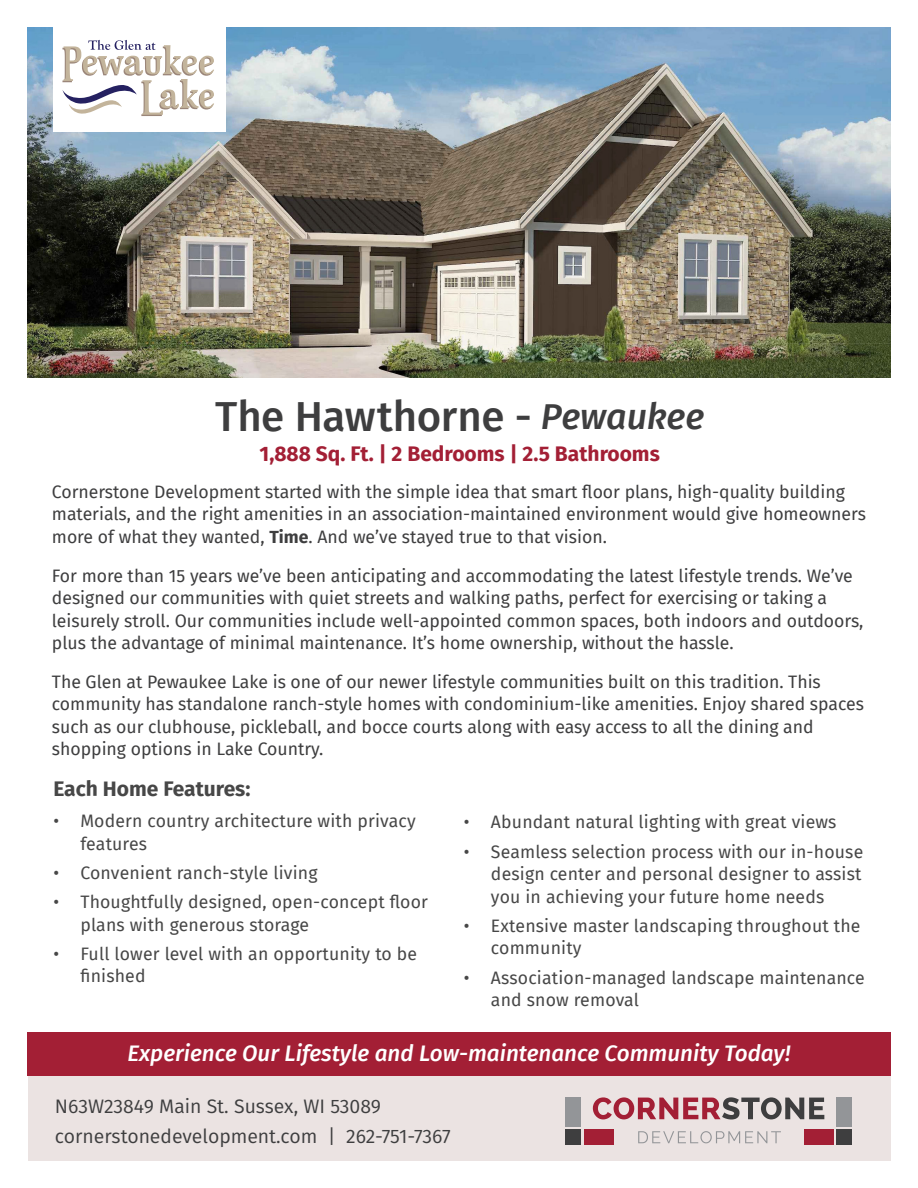
<style>
.page{position:relative;width:918px;height:1188px;background:#fff}
.page>*{position:absolute;margin:0;border:0;box-sizing:border-box;transform-origin:0 0}
.t1{font:500 42px "Fira Sans";letter-spacing:-.01em;color:#3e3e3f}
.t2{font:italic 500 22.5px "Fira Sans";color:#fff}
.t3{font:700 21px "Fira Sans";color:#a31f35}
.t4{font:700 21px "Fira Sans";color:#474747}
.t5{font:19.5px "Fira Sans";color:#3e3e3f}
.t6{font:17.7px/22.5px "Fira Sans";color:#3e3e3f}
.t7{font:17.7px/22.5px "Fira Sans";letter-spacing:.01em;color:#474747}
.s1{font-style:italic;font-size:36px}
.s2{font-weight:700}
</style>
<div class="page">
<div style="left:28px;top:1076px;width:863px;height:85px;background:#ebe3e2"></div>
<div style="left:566px;top:1097px;width:15px;height:29px;background:#939598"></div>
<div style="left:584px;top:1129px;width:29px;height:15px;background:#a31f35"></div>
<div style="left:566px;top:1129px;width:15px;height:15px;background:#3e3e3f"></div>
<div style="left:836px;top:1097px;width:16px;height:29px;background:#939598"></div>
<div style="left:804px;top:1129px;width:29px;height:15px;background:#a31f35"></div>
<div style="left:836px;top:1129px;width:16px;height:15px;background:#3e3e3f"></div>
<svg style="left:593px;top:1097px;width:231px;height:23px"></svg>
<svg style="left:638px;top:1131px;width:143px;height:12px"></svg>
<div style="left:27px;top:1032px;width:864px;height:44px;background:#a31f35"></div>
<img style="left:27px;top:27px;width:864px;height:351px">
<div style="left:53px;top:21px;width:173px;height:111px;background:#fff"></div>
<svg style="left:62px;top:40px;width:152px;height:76px"></svg>
<p class="t1" style="left:215px;top:382px;width:491px">The Hawthorne - <span class="s1">Pewaukee</span></p>
<p class="t3" style="left:260px;top:436px;width:402px">1,888 Sq. Ft. | 2 Bedrooms | 2.5 Bathrooms</p>
<p class="t6" style="left:52px;top:480px;width:816px">Cornerstone Development started with the simple idea that smart floor plans, high-quality building materials, and the right amenities in an association-maintained environment would give homeowners more of what they wanted, <span class="s2">Time</span>. And we’ve stayed true to that vision.</p>
<p class="t6" style="left:52px;top:564px;width:813px">For more than 15 years we’ve been anticipating and accommodating the latest lifestyle trends. We’ve designed our communities with quiet streets and walking paths, perfect for exercising or taking a leisurely stroll. Our communities include well-appointed common spaces, both indoors and outdoors, plus the advantage of minimal maintenance. It’s home ownership, without the hassle.</p>
<p class="t6" style="left:52px;top:670px;width:814px">The Glen at Pewaukee Lake is one of our newer lifestyle communities built on this tradition. This community has standalone ranch-style homes with condominium-like amenities. Enjoy shared spaces such as our clubhouse, pickleball, and bocce courts along with easy access to all the dining and shopping options in Lake Country.</p>
<p class="t4" style="left:53px;top:771px;width:199px">Each Home Features:</p>
<p class="t7" style="left:80px;top:809px;width:337px;text-indent:-27px">• Modern country architecture with privacy features</p>
<p class="t7" style="left:53px;top:861px;width:266px">• Convenient ranch-style living</p>
<p class="t7" style="left:80px;top:890px;width:349px;text-indent:-27px">• Thoughtfully designed, open-concept floor plans with generous storage</p>
<p class="t7" style="left:80px;top:942px;width:338px;text-indent:-27px">• Full lower level with an opportunity to be finished</p>
<p class="t7" style="left:464px;top:811px;width:374px">• Abundant natural lighting with great views</p>
<p class="t7" style="left:491px;top:840px;width:374px;text-align:justify;text-indent:-27px">• Seamless selection process with our in-house design center and personal designer to assist you in achieving your future home needs</p>
<p class="t7" style="left:491px;top:914px;width:371px;text-indent:-27px">• Extensive master landscaping throughout the community</p>
<p class="t7" style="left:491px;top:966px;width:375px;text-indent:-27px">• Association-managed landscape maintenance and snow removal</p>
<p class="t2" style="left:127px;top:1035px;width:664px">Experience Our Lifestyle and Low-maintenance Community Today!</p>
<p class="t5" style="left:55px;top:1092px;width:328px">N63W23849 Main St. Sussex, WI 53089</p>
<p class="t5" style="left:55px;top:1122px;width:397px">cornerstonedevelopment.com | 262-751-7367</p>
</div>
